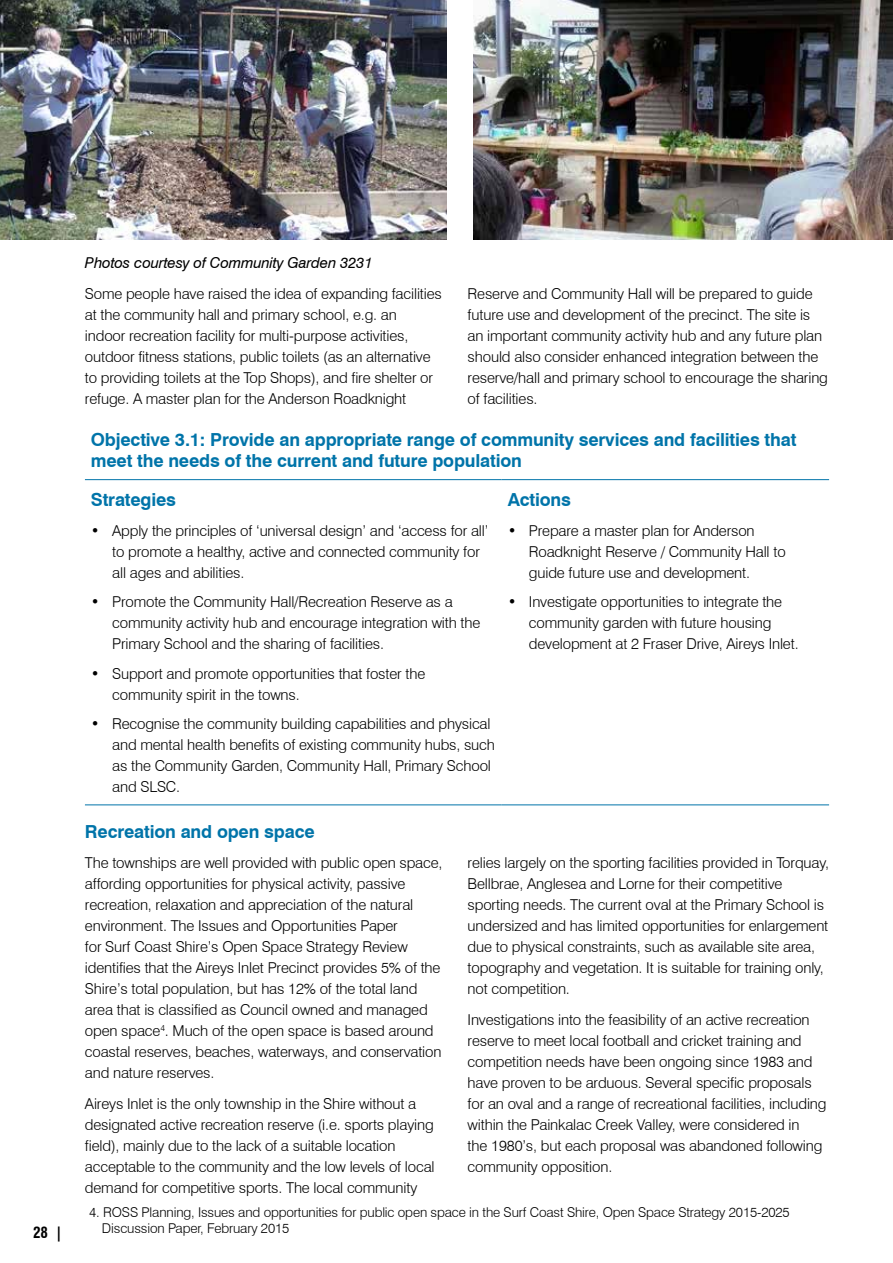
<style>
.page{position:relative;width:893px;height:1263px;background:#fff}
.page>*{position:absolute;margin:0;border:0;box-sizing:border-box;transform-origin:0 0}
.t1{font:700 18px/21px "Swiss 721 BT";letter-spacing:-.01em;color:#0074a9}
.t2{font:300 15px/21px "Swiss 721 BT";letter-spacing:-.01em;color:#000}
.t3{font:italic 15px "Swiss 721 BT";letter-spacing:-.01em;color:#000}
.t4{font:700 condensed 15px "Swiss 721 BT";color:#000}
.t5{font:300 13.5px/16.5px "Swiss 721 BT";letter-spacing:-.01em;color:#000}
</style>
<div class="page">
<img style="left:1px;top:0;width:445px;height:239px">
<img style="left:473px;top:0;width:420px;height:239px">
<hr style="left:85px;top:479px;width:417px;height:1px;background:#0074a9">
<hr style="left:502px;top:479px;width:327px;height:1px;background:#0074a9">
<hr style="left:85px;top:804px;width:417px;height:1px;background:#0074a9">
<hr style="left:502px;top:804px;width:327px;height:1px;background:#0074a9">
<p class="t4" style="left:33px;top:1223px;width:31px">28 |</p>
<p class="t3" style="left:85px;top:253px;width:289px">Photos courtesy of Community Garden 3231</p>
<p class="t2" style="left:85px;top:283px;width:358px">Some people have raised the idea of expanding facilities at the community hall and primary school, e.g. an<br>indoor recreation facility for multi-purpose activities, outdoor fitness stations, public toilets (as an alternative to providing toilets at the Top Shops), and fire shelter or refuge. A master plan for the Anderson Roadknight</p>
<p class="t2" style="left:468px;top:283px;width:362px">Reserve and Community Hall will be prepared to guide future use and development of the precinct. The site is an important community activity hub and any future plan should also consider enhanced integration between the reserve/hall and primary school to encourage the sharing of facilities.</p>
<p class="t1" style="left:91px;top:429px;width:707px">Objective 3.1: Provide an appropriate range of community services and facilities that meet the needs of the current and future population</p>
<p class="t1" style="left:91px;top:489px;width:87px">Strategies</p>
<p class="t2" style="left:112px;top:520px;width:378px;text-indent:-21px">• Apply the principles of ‘universal design’ and ‘access for all’ to promote a healthy, active and connected community for all ages and abilities.</p>
<p class="t2" style="left:112px;top:591px;width:370px;text-indent:-21px">• Promote the Community Hall/Recreation Reserve as a community activity hub and encourage integration with the<br>Primary School and the sharing of facilities.</p>
<p class="t2" style="left:112px;top:663px;width:315px;text-indent:-21px">• Support and promote opportunities that foster the community spirit in the towns.</p>
<p class="t2" style="left:112px;top:713px;width:384px;text-indent:-21px">• Recognise the community building capabilities and physical and mental health benefits of existing community hubs, such as the Community Garden, Community Hall, Primary School and SLSC.</p>
<p class="t1" style="left:508px;top:489px;width:65px">Actions</p>
<p class="t2" style="left:529px;top:520px;width:258px;text-indent:-21px">• Prepare a master plan for Anderson<br>Roadknight Reserve / Community Hall to guide future use and development.</p>
<p class="t2" style="left:529px;top:591px;width:271px;text-indent:-21px">• Investigate opportunities to integrate the community garden with future housing development at 2 Fraser Drive, Aireys Inlet.</p>
<p class="t1" style="left:85px;top:821px;width:231px">Recreation and open space</p>
<p class="t2" style="left:85px;top:852px;width:359px">The townships are well provided with public open space, affording opportunities for physical activity, passive recreation, relaxation and appreciation of the natural environment. The Issues and Opportunities Paper<br>for Surf Coast Shire’s Open Space Strategy Review identifies that the Aireys Inlet Precinct provides 5% of the Shire’s total population, but has 12% of the total land area that is classified as Council owned and managed open space<sup>4</sup>. Much of the open space is based around coastal reserves, beaches, waterways, and conservation and nature reserves.</p>
<p class="t2" style="left:85px;top:1093px;width:351px">Aireys Inlet is the only township in the Shire without a designated active recreation reserve (i.e. sports playing field), mainly due to the lack of a suitable location acceptable to the community and the low levels of local demand for competitive sports. The local community</p>
<p class="t2" style="left:468px;top:852px;width:363px">relies largely on the sporting facilities provided in Torquay, Bellbrae, Anglesea and Lorne for their competitive sporting needs. The current oval at the Primary School is undersized and has limited opportunities for enlargement due to physical constraints, such as available site area, topography and vegetation. It is suitable for training only, not competition.</p>
<p class="t2" style="left:468px;top:1009px;width:360px">Investigations into the feasibility of an active recreation reserve to meet local football and cricket training and competition needs have been ongoing since 1983 and have proven to be arduous. Several specific proposals for an oval and a range of recreational facilities, including within the Painkalac Creek Valley, were considered in<br>the 1980’s, but each proposal was abandoned following community opposition.</p>
<p class="t5" style="left:102px;top:1203px;width:689px;text-indent:-13px">4. ROSS Planning, Issues and opportunities for public open space in the Surf Coast Shire, Open Space Strategy 2015-2025<br>Discussion Paper, February 2015</p>
</div>
